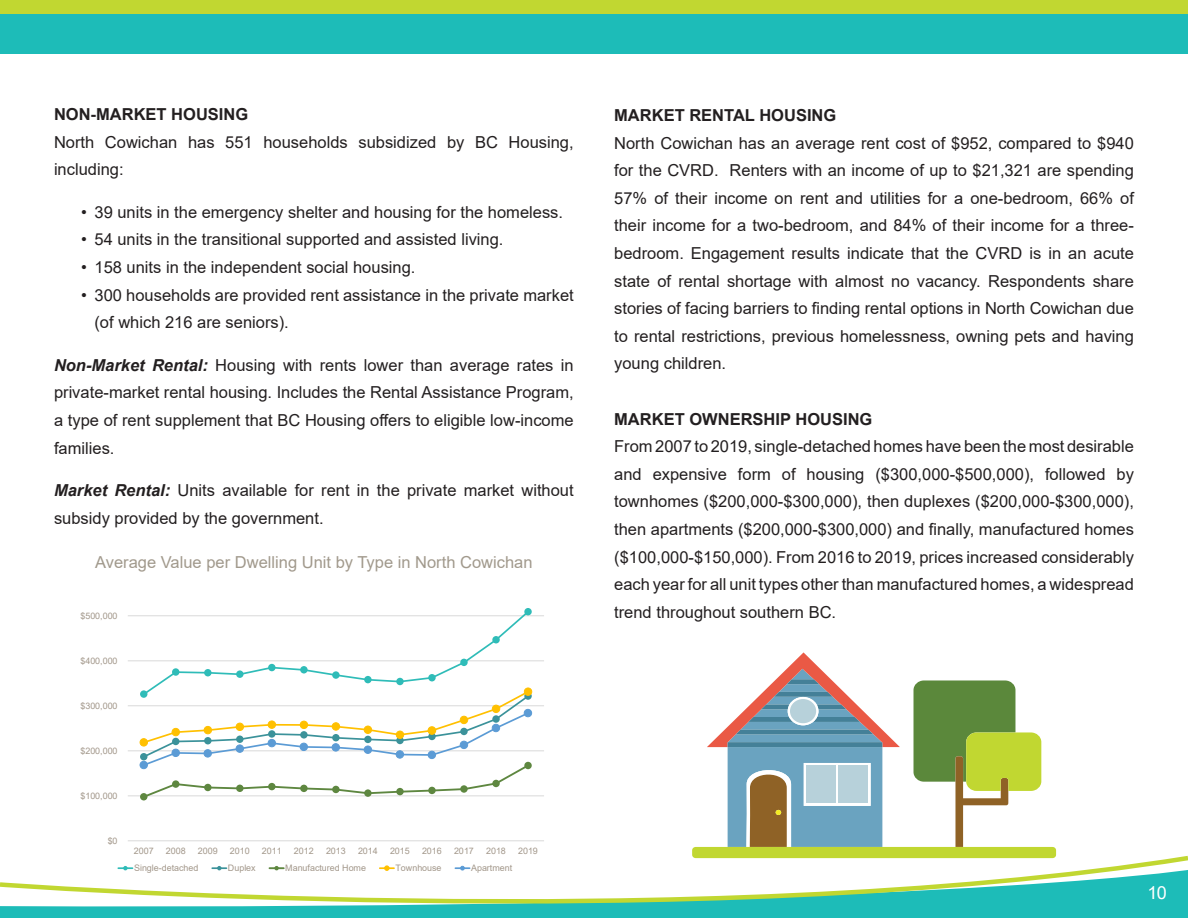
<style>
.page{position:relative;width:1188px;height:918px;background:#fff}
.page>*{position:absolute;margin:0;border:0;box-sizing:border-box;transform-origin:0 0}
.t1{font:18px "Arial";color:#fff}
.Body{font:16.5px/27.6px "Arial";color:#231f20}
.Definition{font:16.5px/27.6px "Arial";color:#231f20;text-align:justify}
.Theme_Intro{font:16.5px "Arial";color:#a1998c}
.Body-2{font:700 16.5px "Arial";color:#231f20}
.Definition-2{font:700 16.5px "Arial";color:#231f20}
.Sub-Header{font:700 16.5px "Arial";color:#231f20}
.t2{font:9px "Arial";letter-spacing:-.005em;color:#a2978a}
.s1{font-weight:700;font-style:italic}
</style>
<div class="page">
<div style="left:0;top:0;width:1188px;height:54px;background:#1dbcb8"></div>
<div style="left:0;top:0;width:1188px;height:14px;background:#c1d731"></div>
<svg style="left:0;top:853px;width:1188px;height:65px"></svg>
<svg style="left:692px;top:652px;width:364px;height:206px"></svg>
<hr style="left:128px;top:796px;width:416px;height:1px;background:#d9d9d9">
<hr style="left:128px;top:751px;width:416px;height:1px;background:#d9d9d9">
<hr style="left:128px;top:706px;width:416px;height:1px;background:#d9d9d9">
<hr style="left:128px;top:661px;width:416px;height:1px;background:#d9d9d9">
<hr style="left:128px;top:616px;width:416px;height:1px;background:#d9d9d9">
<hr style="left:128px;top:582px;width:416px;height:1px;background:#d9d9d9">
<hr style="left:128px;top:841px;width:416px;height:1px;background:#d9d9d9">
<div style="left:140px;top:738px;width:8px;height:8px;border:1px solid #ffc000;border-radius:50%"></div>
<div style="left:524px;top:688px;width:8px;height:8px;border:1px solid #ffc000;border-radius:50%"></div>
<svg style="left:141px;top:609px;width:390px;height:190px"></svg>
<div style="left:140px;top:761px;width:7px;height:8px;background:#5b9bd5;border-radius:50%"></div>
<div style="left:140px;top:761px;width:8px;height:8px;border:1px solid #5b9bd5;border-radius:50%"></div>
<div style="left:172px;top:749px;width:7px;height:8px;background:#5b9bd5;border-radius:50%"></div>
<div style="left:172px;top:749px;width:8px;height:8px;border:1px solid #5b9bd5;border-radius:50%"></div>
<div style="left:204px;top:750px;width:7px;height:7px;background:#5b9bd5;border-radius:50%"></div>
<div style="left:204px;top:749px;width:8px;height:8px;border:1px solid #5b9bd5;border-radius:50%"></div>
<div style="left:236px;top:745px;width:8px;height:7px;background:#5b9bd5;border-radius:50%"></div>
<div style="left:236px;top:745px;width:8px;height:8px;border:1px solid #5b9bd5;border-radius:50%"></div>
<div style="left:268px;top:739px;width:8px;height:8px;background:#5b9bd5;border-radius:50%"></div>
<div style="left:268px;top:739px;width:8px;height:8px;border:1px solid #5b9bd5;border-radius:50%"></div>
<div style="left:300px;top:743px;width:8px;height:8px;background:#5b9bd5;border-radius:50%"></div>
<div style="left:300px;top:743px;width:8px;height:8px;border:1px solid #5b9bd5;border-radius:50%"></div>
<div style="left:332px;top:744px;width:7px;height:7px;background:#5b9bd5;border-radius:50%"></div>
<div style="left:332px;top:743px;width:8px;height:8px;border:1px solid #5b9bd5;border-radius:50%"></div>
<div style="left:364px;top:746px;width:8px;height:7px;background:#5b9bd5;border-radius:50%"></div>
<div style="left:364px;top:746px;width:8px;height:8px;border:1px solid #5b9bd5;border-radius:50%"></div>
<div style="left:396px;top:751px;width:8px;height:7px;background:#5b9bd5;border-radius:50%"></div>
<div style="left:396px;top:750px;width:8px;height:8px;border:1px solid #5b9bd5;border-radius:50%"></div>
<div style="left:428px;top:751px;width:8px;height:8px;background:#5b9bd5;border-radius:50%"></div>
<div style="left:428px;top:751px;width:8px;height:8px;border:1px solid #5b9bd5;border-radius:50%"></div>
<div style="left:460px;top:741px;width:8px;height:8px;background:#5b9bd5;border-radius:50%"></div>
<div style="left:460px;top:741px;width:8px;height:8px;border:1px solid #5b9bd5;border-radius:50%"></div>
<div style="left:492px;top:724px;width:8px;height:8px;background:#5b9bd5;border-radius:50%"></div>
<div style="left:492px;top:724px;width:8px;height:8px;border:1px solid #5b9bd5;border-radius:50%"></div>
<div style="left:524px;top:709px;width:8px;height:8px;background:#5b9bd5;border-radius:50%"></div>
<div style="left:524px;top:709px;width:8px;height:8px;border:1px solid #5b9bd5;border-radius:50%"></div>
<svg style="left:118px;top:866px;width:15px;height:4px"></svg>
<svg style="left:212px;top:866px;width:14px;height:4px"></svg>
<svg style="left:269px;top:866px;width:15px;height:4px"></svg>
<svg style="left:380px;top:866px;width:14px;height:5px"></svg>
<svg style="left:455px;top:866px;width:15px;height:4px"></svg>
<p class="Sub-Header" style="left:54px;top:103px;width:196px">NON-MARKET HOUSING</p>
<p class="Body" style="left:54px;top:128px;width:521px">North Cowichan has 551 households subsidized by BC Housing, including:</p>
<p class="Body" style="left:81px;top:198px;width:481px">• 39 units in the emergency shelter and housing for the homeless.</p>
<p class="Body" style="left:81px;top:226px;width:421px">• 54 units in the transitional supported and assisted living.</p>
<p class="Body" style="left:81px;top:253px;width:333px">• 158 units in the independent social housing.</p>
<p class="Body" style="left:94px;top:281px;width:481px;text-indent:-14px">• 300 households are provided rent assistance in the private market (of which 216 are seniors).</p>
<p class="Definition" style="left:54px;top:351px;width:521px"><span class="s1">Non-Market Rental:</span> Housing with rents lower than average rates in private-market rental housing. Includes the Rental Assistance Program, a type of rent supplement that BC Housing offers to eligible low-income families.</p>
<p class="Definition" style="left:54px;top:477px;width:521px"><span class="s1">Market Rental:</span> Units available for rent in the private market without subsidy provided by the government.</p>
<p class="Theme_Intro" style="left:95px;top:551px;width:439px">Average Value per Dwelling Unit by Type in North Cowichan</p>
<p class="t2" style="left:80px;top:564px;width:39px">$600,000</p>
<p class="t2" style="left:80px;top:609px;width:39px">$500,000</p>
<p class="t2" style="left:80px;top:654px;width:39px">$400,000</p>
<p class="t2" style="left:80px;top:699px;width:39px">$300,000</p>
<p class="t2" style="left:80px;top:744px;width:39px">$200,000</p>
<p class="t2" style="left:80px;top:789px;width:39px">$100,000</p>
<p class="t2" style="left:108px;top:834px;width:11px">$0</p>
<p class="t2" style="left:134px;top:845px;width:21px">2007</p>
<p class="t2" style="left:166px;top:845px;width:21px">2008</p>
<p class="t2" style="left:198px;top:845px;width:21px">2009</p>
<p class="t2" style="left:230px;top:845px;width:21px">2010</p>
<p class="t2" style="left:262px;top:845px;width:21px">2011</p>
<p class="t2" style="left:294px;top:845px;width:21px">2012</p>
<p class="t2" style="left:326px;top:845px;width:21px">2013</p>
<p class="t2" style="left:358px;top:845px;width:21px">2014</p>
<p class="t2" style="left:390px;top:845px;width:21px">2015</p>
<p class="t2" style="left:422px;top:845px;width:21px">2016</p>
<p class="t2" style="left:454px;top:845px;width:21px">2017</p>
<p class="t2" style="left:486px;top:845px;width:21px">2018</p>
<p class="t2" style="left:518px;top:845px;width:21px">2019</p>
<p class="t2" style="left:134px;top:862px;width:66px">Single-detached</p>
<p class="t2" style="left:228px;top:862px;width:29px">Duplex</p>
<p class="t2" style="left:285px;top:862px;width:82px">Manufactured Home</p>
<p class="t2" style="left:396px;top:862px;width:48px">Townhouse</p>
<p class="t2" style="left:471px;top:862px;width:43px">Apartment</p>
<p class="Definition-2" style="left:614px;top:103px;width:224px">MARKET RENTAL HOUSING</p>
<p class="Body" style="left:614px;top:129px;width:521px;text-align:justify">North Cowichan has an average rent cost of $952, compared to $940 for the CVRD. Renters with an income of up to $21,321 are spending 57% of their income on rent and utilities for a one-bedroom, 66% of their income for a two-bedroom, and 84% of their income for a three&shy;bedroom. Engagement results indicate that the CVRD is in an acute state of rental shortage with almost no vacancy. Respondents share stories of facing barriers to finding rental options in North Cowichan due to rental restrictions, previous homelessness, owning pets and having young children.</p>
<p class="Body-2" style="left:614px;top:407px;width:260px">MARKET OWNERSHIP HOUSING</p>
<p class="Body" style="left:614px;top:432px;width:521px;text-align:justify">From 2007 to 2019, single-detached homes have been the most desirable and expensive form of housing ($300,000-$500,000), followed by townhomes ($200,000-$300,000), then duplexes ($200,000-$300,000), then apartments ($200,000-$300,000) and finally, manufactured homes ($100,000-$150,000). From 2016 to 2019, prices increased considerably each year for all unit types other than manufactured homes, a widespread trend throughout southern BC.</p>
<p class="t1" style="left:1147px;top:880px;width:21px">10</p>
</div>
